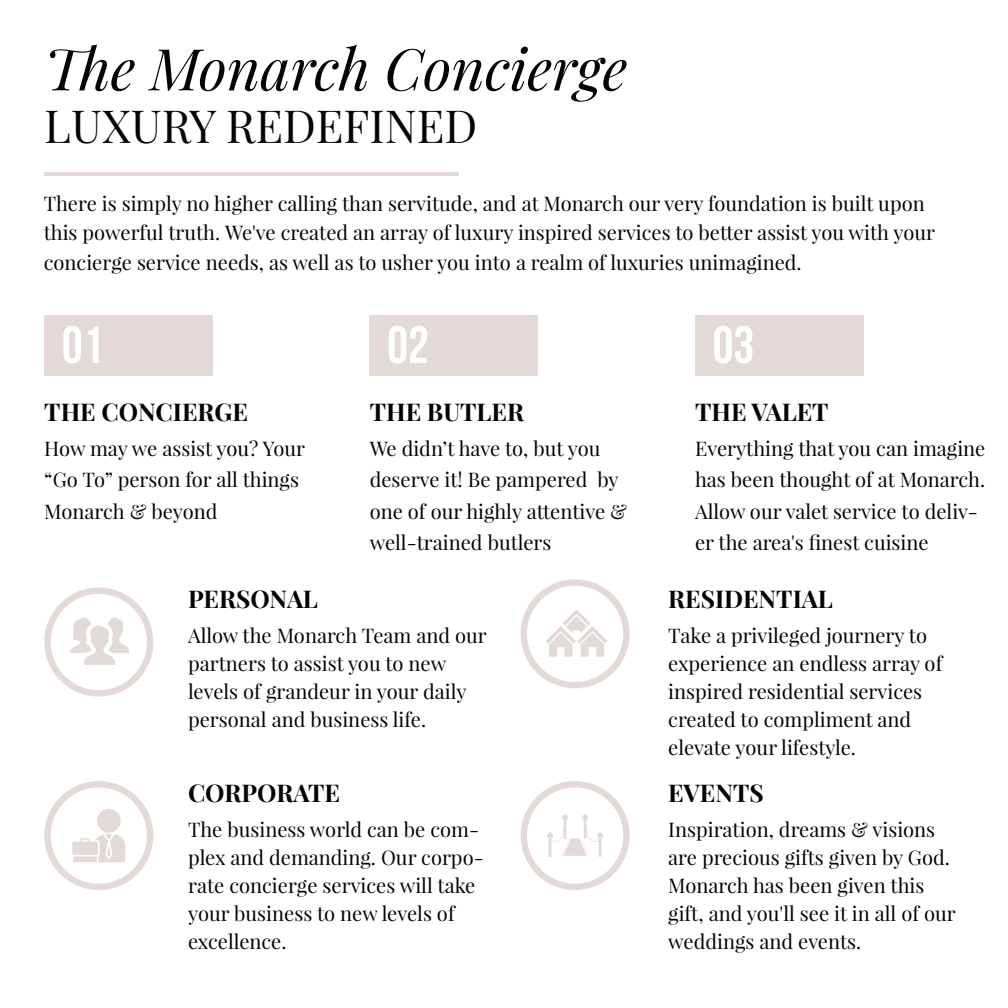
<style>
.page{position:relative;width:1008px;height:1008px;background:#fff}
.page>*{position:absolute;margin:0;border:0;box-sizing:border-box;transform-origin:0 0}
.t1{font:italic 57.75px "Playfair Display";color:#040503}
.t2{font:700 52.5px "Bebas Neue";color:#fff}
.t3{font:45.5px "Playfair Display";color:#040503}
.t4{font:700 24.5px "Playfair Display";color:#040503}
.t5{font:20.12px/28px "Playfair Display";color:#040503}
</style>
<div class="page">
<hr style="left:44px;top:173px;width:415px;height:3px;background:#e3dad7">
<div style="left:44px;top:315px;width:169px;height:61px;background:#e3dad7"></div>
<div style="left:370px;top:315px;width:168px;height:61px;background:#e3dad7"></div>
<div style="left:695px;top:315px;width:168px;height:61px;background:#e3dad7"></div>
<svg style="left:44px;top:588px;width:109px;height:109px"></svg>
<svg style="left:521px;top:579px;width:109px;height:109px"></svg>
<svg style="left:44px;top:781px;width:109px;height:109px"></svg>
<svg style="left:521px;top:781px;width:109px;height:109px"></svg>
<h1 class="t1" style="left:44px;top:24px;width:585px">The Monarch Concierge</h1>
<h3 class="t3" style="left:44px;top:97px;width:435px">LUXURY REDEFINED</h3>
<p class="t5" style="left:44px;top:188px;width:893px;line-height:29.8px">There is simply no higher calling than servitude, and at Monarch our very foundation is built upon this powerful truth. We've created an array of luxury inspired services to better assist you with your concierge service needs, as well as to usher you into a realm of luxuries unimagined.</p>
<h2 class="t2" style="left:62px;top:316px;width:43px">01</h2>
<h2 class="t2" style="left:387px;top:316px;width:43px">02</h2>
<h2 class="t2" style="left:713px;top:316px;width:43px">03</h2>
<p class="t4" style="left:44px;top:392px;width:205px">THE CONCIERGE</p>
<p class="t4" style="left:370px;top:392px;width:156px">THE BUTLER</p>
<p class="t4" style="left:695px;top:392px;width:135px">THE VALET</p>
<p class="t5" style="left:44px;top:432px;width:262px;line-height:31.5px">How may we assist you? Your “Go To” person for all things<br>Monarch &amp; beyond</p>
<p class="t5" style="left:370px;top:432px;width:259px;line-height:31.5px">We didn’t have to, but you deserve it! Be pampered by one of our highly attentive &amp; well-trained butlers</p>
<p class="t5" style="left:695px;top:432px;width:292px;line-height:31.5px">Everything that you can imagine has been thought of at Monarch.<br>Allow our valet service to deliv&shy;er the area's finest cuisine</p>
<p class="t4" style="left:188px;top:580px;width:131px">PERSONAL</p>
<p class="t5" style="left:188px;top:621px;width:300px">Allow the Monarch Team and our partners to assist you to new levels of grandeur in your daily personal and business life.</p>
<p class="t4" style="left:668px;top:580px;width:166px">RESIDENTIAL</p>
<p class="t5" style="left:668px;top:621px;width:276px">Take a privileged journery to experience an endless array of inspired residential services created to compliment and elevate your lifestyle.</p>
<p class="t4" style="left:188px;top:774px;width:153px">CORPORATE</p>
<p class="t5" style="left:188px;top:815px;width:297px">The business world can be com&shy;plex and demanding. Our corpo&shy;rate concierge services will take your business to new levels of excellence.</p>
<p class="t4" style="left:668px;top:774px;width:97px">EVENTS</p>
<p class="t5" style="left:668px;top:815px;width:289px">Inspiration, dreams &amp; visions are precious gifts given by God.<br>Monarch has been given this gift, and you'll see it in all of our weddings and events.</p>
</div>
